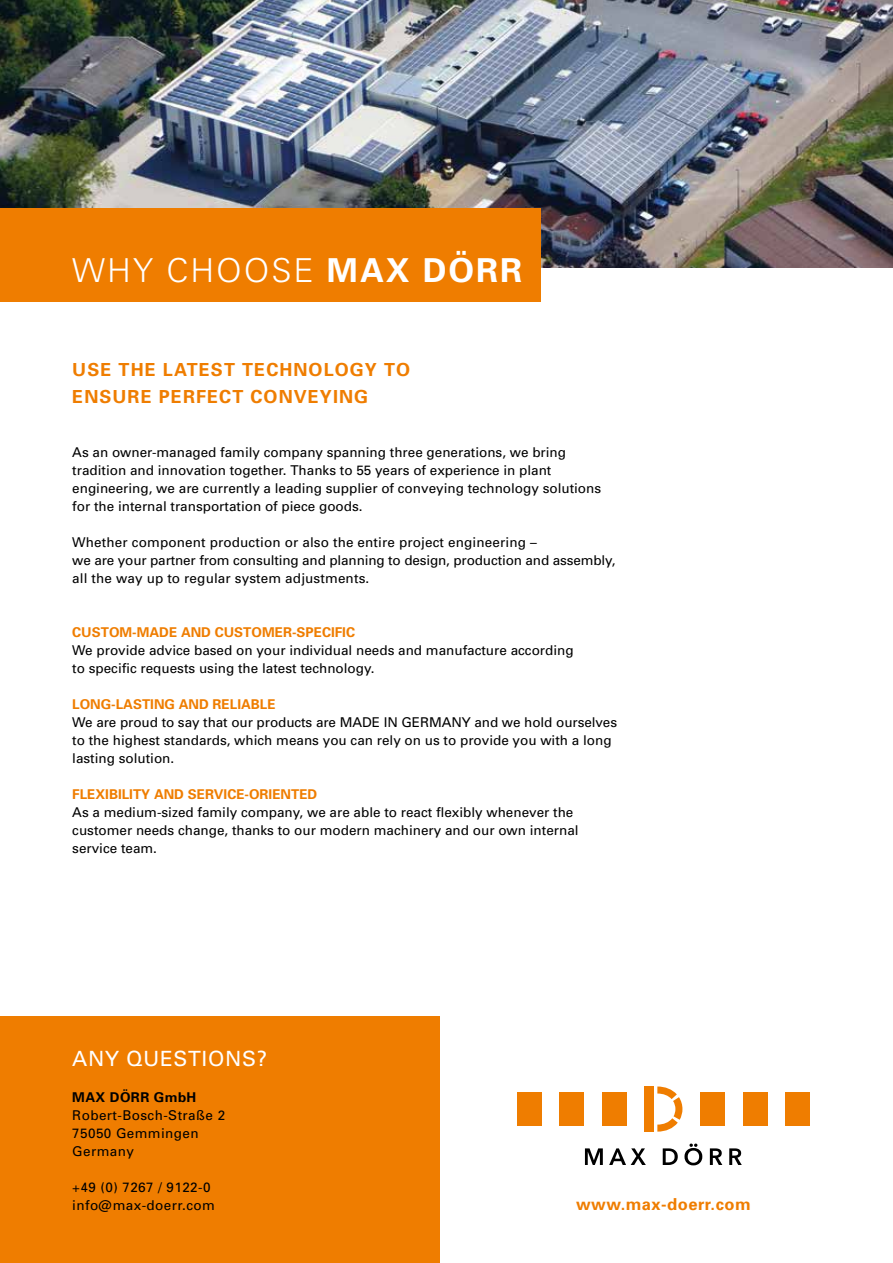
<style>
.page{position:relative;width:893px;height:1263px;background:#fff}
.page>*{position:absolute;margin:0;border:0;box-sizing:border-box;transform-origin:0 0}
.t1{font:300 33px "Univers";letter-spacing:.06em;color:#fff}
.t2{font:21px "Univers";letter-spacing:.03em;color:#fff}
.t3{font:700 18px/27px "Univers";letter-spacing:.06em;color:#ef7d00}
.t4{font:700 16.5px "Univers";letter-spacing:.03em;color:#ef7d00}
.t5{font:13.5px/18px "Univers";color:#000}
.t6{font:700 13.5px "Univers";color:#ef7d00}
.t7{font:13.5px/18px "Univers";letter-spacing:.03em;color:#000}
.t8{font:700 13.5px "Univers";letter-spacing:.03em;color:#000}
.s1{font-weight:700}
</style>
<div class="page">
<div style="left:0;top:1016px;width:439px;height:247px;background:#ef7d00"></div>
<svg style="left:585px;top:1148px;width:18px;height:17px"></svg>
<svg style="left:609px;top:1148px;width:37px;height:17px"></svg>
<svg style="left:663px;top:1148px;width:15px;height:17px"></svg>
<svg style="left:684px;top:1143px;width:18px;height:22px"></svg>
<svg style="left:710px;top:1148px;width:12px;height:17px"></svg>
<svg style="left:729px;top:1148px;width:13px;height:17px"></svg>
<div style="left:517px;top:1092px;width:24px;height:34px;background:#ef7d00"></div>
<div style="left:559px;top:1092px;width:25px;height:34px;background:#ef7d00"></div>
<div style="left:602px;top:1092px;width:25px;height:34px;background:#ef7d00"></div>
<div style="left:700px;top:1092px;width:25px;height:34px;background:#ef7d00"></div>
<div style="left:743px;top:1092px;width:25px;height:34px;background:#ef7d00"></div>
<div style="left:785px;top:1092px;width:25px;height:34px;background:#ef7d00"></div>
<div style="left:644px;top:1086px;width:10px;height:46px;background:#ef7d00"></div>
<svg style="left:657px;top:1086px;width:25px;height:45px"></svg>
<img style="left:0;top:0;width:893px;height:268px">
<div style="left:0;top:208px;width:540px;height:94px;background:#ef7d00"></div>
<h1 class="t1" style="left:72px;top:251px;width:451px">WHY CHOOSE <span class="s1">MAX DÖRR</span></h1>
<h3 class="t3" style="left:72px;top:356px;width:339px">USE THE LATEST TECHNOLOGY TO<br>ENSURE PERFECT CONVEYING</h3>
<p class="t5" style="left:72px;top:443px;width:530px">As an owner-managed family company spanning three generations, we bring tradition and innovation together. Thanks to 55 years of experience in plant engineering, we are currently a leading supplier of conveying technology solutions for the internal transportation of piece goods.</p>
<p class="t5" style="left:72px;top:533px;width:545px">Whether component production or also the entire project engineering –<br>we are your partner from consulting and planning to design, production and assembly, all the way up to regular system adjustments.</p>
<p class="t6" style="left:72px;top:624px;width:284px">CUSTOM-MADE AND CUSTOMER-SPECIFIC</p>
<p class="t5" style="left:72px;top:641px;width:503px">We provide advice based on your individual needs and manufacture according to specific requests using the latest technology.</p>
<p class="t6" style="left:72px;top:696px;width:205px">LONG-LASTING AND RELIABLE</p>
<p class="t5" style="left:72px;top:713px;width:546px">We are proud to say that our products are MADE IN GERMANY and we hold ourselves to the highest standards, which means you can rely on us to provide you with a long lasting solution.</p>
<p class="t6" style="left:72px;top:786px;width:247px">FLEXIBILITY AND SERVICE-ORIENTED</p>
<p class="t5" style="left:72px;top:803px;width:508px">As a medium-sized family company, we are able to react flexibly whenever the customer needs change, thanks to our modern machinery and our own internal service team.</p>
<h2 class="t2" style="left:72px;top:1045px;width:196px">ANY QUESTIONS?</h2>
<p class="t8" style="left:72px;top:1088px;width:126px">MAX DÖRR GmbH</p>
<p class="t7" style="left:72px;top:1106px;width:154px">Robert-Bosch-Straße 2<br>75050 Gemmingen<br>Germany</p>
<p class="t7" style="left:72px;top:1178px;width:144px">+49 (0) 7267 / 9122-0 info@max-doerr.com</p>
<p class="t4" style="left:576px;top:1193px;width:176px">www.max-doerr.com</p>
</div>
